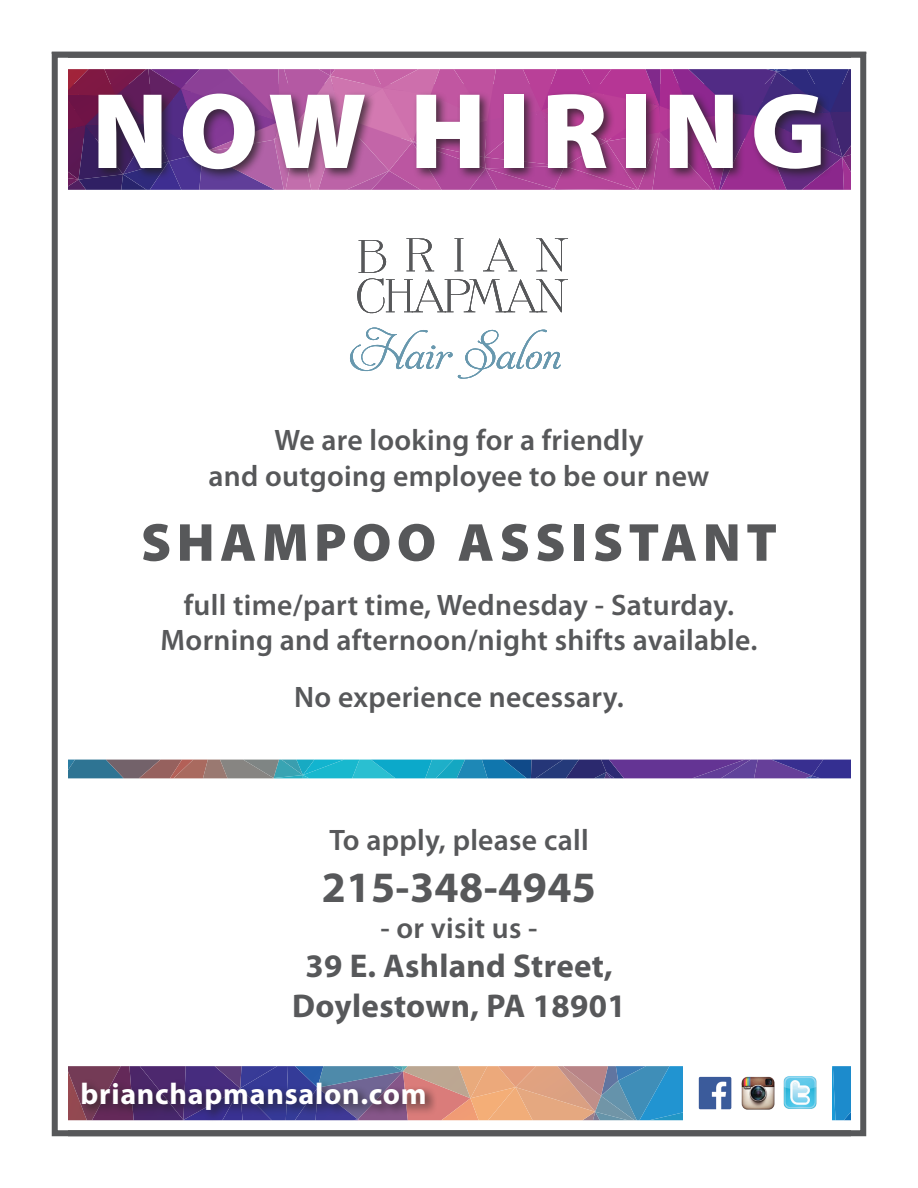
<style>
.page{position:relative;width:918px;height:1188px;background:#fff}
.page>*{position:absolute;margin:0;border:0;box-sizing:border-box;transform-origin:0 0}
.t1{font:900 108.6px "Myriad Pro";letter-spacing:.1em;color:#fff}
.t2{font:900 54px "Myriad Pro";letter-spacing:.1em;color:#57585a}
.t3{font:700 43.5px "Myriad Pro";letter-spacing:.01em;color:#57585a}
.t4{font:700 33px/39.6px "Myriad Pro";letter-spacing:.01em;color:#57585a;text-align:center}
.t5{font:700 30px "Myriad Pro";letter-spacing:.025em;color:#fff}
.t6{font:600 29.7px/35.7px "Myriad Pro";letter-spacing:.01em;color:#57585a;text-align:center}
</style>
<div class="page">
<svg style="left:68px;top:1066px;width:783px;height:55px;background:#8f8894"></svg>
<svg style="left:68px;top:69px;width:783px;height:121px;background:#8b3d8a"></svg>
<svg style="left:68px;top:760px;width:783px;height:19px;background:#4e6d9b"></svg>
<div style="left:52px;top:52px;width:814px;height:1084px;border:6px solid #57585a"></div>
<div style="left:95px;top:90px;width:738px;height:91px;background:#231f20;opacity:.75"></div>
<div style="left:78px;top:1079px;width:359px;height:43px;background:#231f20;opacity:.75"></div>
<div style="left:683px;top:1063px;width:148px;height:58px;background:#fff"></div>
<img style="left:698px;top:1077px;width:33px;height:33px">
<img style="left:741px;top:1076px;width:34px;height:34px">
<img style="left:783px;top:1076px;width:34px;height:33px">
<svg style="left:357px;top:238px;width:211px;height:76px"></svg>
<svg style="left:350px;top:327px;width:211px;height:52px"></svg>
<h1 class="t1" style="left:92px;top:59px;width:736px">NOW HIRING</h1>
<p class="t6" style="left:208px;top:422px;width:503px">We are looking for a friendly<br>and outgoing employee to be our new</p>
<h2 class="t2" style="left:141px;top:506px;width:638px">SHAMPOO ASSISTANT</h2>
<p class="t6" style="left:161px;top:586px;width:598px">full time/part time, Wednesday - Saturday.<br>Morning and afternoon/night shifts available.</p>
<p class="t6" style="left:294px;top:678px;width:331px">No experience necessary.</p>
<p class="t6" style="left:329px;top:821px;width:261px">To apply, please call</p>
<h3 class="t3" style="left:322px;top:859px;width:276px">215-348-4945</h3>
<p class="t6" style="left:380px;top:909px;width:159px">- or visit us -</p>
<p class="t4" style="left:292px;top:945px;width:335px">39 E. Ashland Street,<br>Doylestown, PA 18901</p>
<p class="t5" style="left:81px;top:1074px;width:348px">brianchapmansalon.com</p>
</div>
